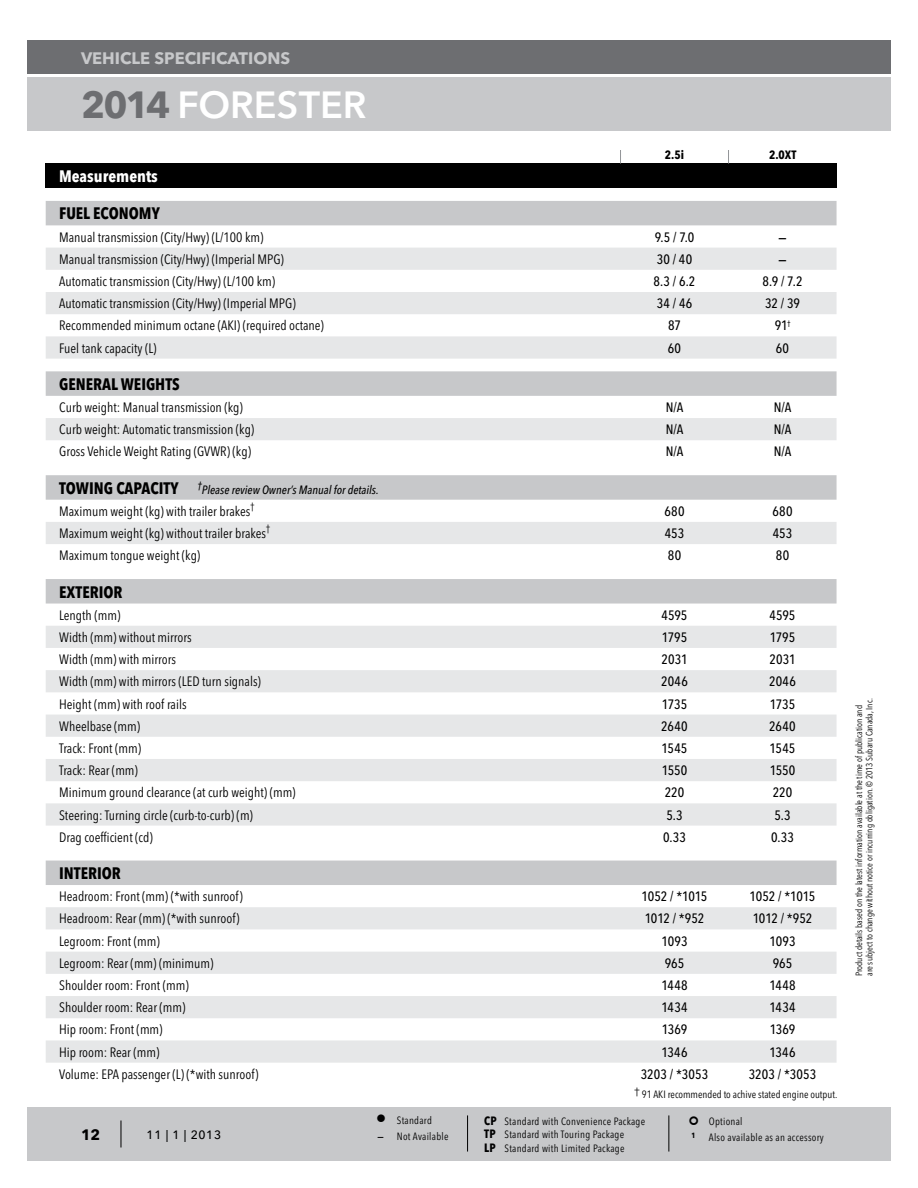
<style>
.page{position:relative;width:918px;height:1188px;background:#fff}
.page>*{position:absolute;margin:0;border:0;box-sizing:border-box;transform-origin:0 0}
.t1{font:600 37.5px "Avenir Next LT Pro";color:#fff}
.t2{font:700 condensed 16.5px "Avenir Next LT Pro";color:#000}
.t3{font:700 16.5px "Avenir Next LT Pro";color:#c7c8ca}
.t4{font:700 condensed 16.5px "Avenir Next LT Pro";color:#fff}
.t5{font:700 15px "Avenir Next LT Pro";color:#000}
.t6{font:condensed 13.5px "Avenir Next LT Pro";color:#000}
.t7{font:500 condensed 13.5px "Avenir Next LT Pro";letter-spacing:.005em;color:#000}
.t8{font:500 condensed 13.5px "Avenir Next LT Pro";letter-spacing:-.015em;color:#000}
.t9{font:600 13.5px "Avenir Next LT Pro";color:#000}
.t10{font:italic 500 condensed 12px "Avenir Next LT Pro";color:#000}
.t11{font:500 12px "Avenir Next LT Pro";letter-spacing:.05em;color:#000}
.t12{font:700 condensed 12px "Avenir Next LT Pro";color:#000}
.t13{font:condensed 10.5px/13.5px "Avenir Next LT Pro";letter-spacing:.025em;color:#000}
.t14{font:condensed 10.5px "Avenir Next LT Pro";color:#000}
.t15{font:condensed 9px/10.5px "Avenir Next LT Pro";color:#000}
.t16{font:700 condensed 7.5px "Avenir Next LT Pro";color:#000}
.s1{font-weight:700;color:#6d6e71}
.s2{font-weight:700;font-style:normal;font-size:16.5px}
.s3{font-weight:600;font-stretch:normal}
.s4{font-weight:700;font-size:12px}
</style>
<div class="page">
<div style="left:27px;top:40px;width:864px;height:34px;background:#6d6e71"></div>
<div style="left:27px;top:77px;width:864px;height:54px;background:#c7c8ca"></div>
<div style="left:27px;top:1107px;width:864px;height:54px;background:#c7c8ca"></div>
<svg style="left:121px;top:1120px;width:1px;height:28px"></svg>
<div style="left:46px;top:164px;width:791px;height:24px;background:#000"></div>
<hr style="left:46px;top:163px;width:791px;height:1px;background:#000">
<div style="left:46px;top:201px;width:791px;height:24px;background:#c7c8ca"></div>
<svg style="left:46px;top:248px;width:791px;height:111px;fill:#e6e7e8"></svg>
<div style="left:46px;top:371px;width:791px;height:25px;background:#c7c8ca"></div>
<div style="left:46px;top:418px;width:791px;height:22px;background:#e6e7e8"></div>
<svg style="left:46px;top:475px;width:791px;height:25px;background:#c8c9cb"></svg>
<div style="left:46px;top:522px;width:791px;height:22px;background:#e6e7e8"></div>
<div style="left:46px;top:579px;width:791px;height:25px;background:#c7c8ca"></div>
<svg style="left:46px;top:626px;width:791px;height:200px;fill:#e6e7e8"></svg>
<div style="left:46px;top:861px;width:791px;height:24px;background:#c7c8ca"></div>
<svg style="left:46px;top:907px;width:791px;height:156px;fill:#e6e7e8"></svg>
<svg style="left:620px;top:150px;width:1px;height:14px"></svg>
<svg style="left:728px;top:150px;width:1px;height:14px"></svg>
<hr style="left:467px;top:1115px;width:1px;height:37px;background:#000">
<hr style="left:668px;top:1115px;width:1px;height:37px;background:#000">
<p class="t3" style="left:81px;top:48px;width:211px">VEHICLE SPECIFICATIONS</p>
<h1 class="t1" style="left:81px;top:82px;width:287px"><span class="s1">2014</span> FORESTER</h1>
<p class="t12" style="left:665px;top:148px;width:21px">2.5i</p>
<p class="t12" style="left:769px;top:148px;width:29px">2.0XT</p>
<p class="t4" style="left:59px;top:166px;width:100px">Measurements</p>
<p class="t2" style="left:59px;top:203px;width:102px">FUEL ECONOMY</p>
<p class="t6" style="left:59px;top:229px;width:206px">Manual transmission (City/Hwy) (L/100 km)</p>
<p class="t7" style="left:655px;top:229px;width:41px">9.5 / 7.0</p>
<p class="t9" style="left:778px;top:229px;width:10px">—</p>
<p class="t6" style="left:59px;top:251px;width:226px">Manual transmission (City/Hwy) (Imperial MPG)</p>
<p class="t7" style="left:657px;top:251px;width:37px">30 / 40</p>
<p class="t9" style="left:778px;top:251px;width:10px">—</p>
<p class="t6" style="left:59px;top:273px;width:217px">Automatic transmission (City/Hwy) (L/100 km)</p>
<p class="t7" style="left:654px;top:273px;width:43px">8.3 / 6.2</p>
<p class="t7" style="left:763px;top:273px;width:41px">8.9 / 7.2</p>
<p class="t6" style="left:59px;top:295px;width:238px">Automatic transmission (City/Hwy) (Imperial MPG)</p>
<p class="t7" style="left:657px;top:295px;width:37px">34 / 46</p>
<p class="t7" style="left:765px;top:295px;width:37px">32 / 39</p>
<p class="t6" style="left:59px;top:318px;width:266px">Recommended minimum octane (AKI) (required octane)</p>
<p class="t7" style="left:668px;top:318px;width:14px">87</p>
<p class="t7" style="left:775px;top:318px;width:17px">91<sup>†</sup></p>
<p class="t6" style="left:59px;top:340px;width:99px">Fuel tank capacity (L)</p>
<p class="t7" style="left:668px;top:340px;width:15px">60</p>
<p class="t7" style="left:776px;top:340px;width:15px">60</p>
<p class="t2" style="left:59px;top:374px;width:122px">GENERAL WEIGHTS</p>
<p class="t6" style="left:59px;top:399px;width:185px">Curb weight: Manual transmission (kg)</p>
<p class="t7" style="left:666px;top:399px;width:19px">N/A</p>
<p class="t7" style="left:774px;top:399px;width:19px">N/A</p>
<p class="t6" style="left:59px;top:421px;width:197px">Curb weight: Automatic transmission (kg)</p>
<p class="t7" style="left:666px;top:421px;width:19px">N/A</p>
<p class="t7" style="left:774px;top:421px;width:19px">N/A</p>
<p class="t6" style="left:59px;top:444px;width:193px">Gross Vehicle Weight Rating (GVWR) (kg)</p>
<p class="t7" style="left:666px;top:444px;width:19px">N/A</p>
<p class="t7" style="left:774px;top:444px;width:19px">N/A</p>
<p class="t10" style="left:59px;top:482px;width:321px"><span class="s2">TOWING CAPACITY</span> <sup>†</sup>Please review Owner’s Manual for details.</p>
<p class="t6" style="left:59px;top:503px;width:197px">Maximum weight (kg) with trailer brakes<sup>†</sup></p>
<p class="t7" style="left:665px;top:503px;width:21px">680</p>
<p class="t7" style="left:773px;top:503px;width:21px">680</p>
<p class="t6" style="left:59px;top:525px;width:212px">Maximum weight (kg) without trailer brakes<sup>†</sup></p>
<p class="t7" style="left:665px;top:525px;width:21px">453</p>
<p class="t7" style="left:773px;top:525px;width:21px">453</p>
<p class="t6" style="left:59px;top:547px;width:143px">Maximum tongue weight (kg)</p>
<p class="t7" style="left:668px;top:547px;width:15px">80</p>
<p class="t7" style="left:776px;top:547px;width:15px">80</p>
<p class="t2" style="left:59px;top:582px;width:65px">EXTERIOR</p>
<p class="t6" style="left:59px;top:607px;width:63px">Length (mm)</p>
<p class="t7" style="left:662px;top:607px;width:27px">4595</p>
<p class="t7" style="left:770px;top:607px;width:27px">4595</p>
<p class="t6" style="left:59px;top:629px;width:134px">Width (mm) without mirrors</p>
<p class="t7" style="left:662px;top:629px;width:27px">1795</p>
<p class="t7" style="left:770px;top:629px;width:27px">1795</p>
<p class="t6" style="left:59px;top:651px;width:118px">Width (mm) with mirrors</p>
<p class="t7" style="left:662px;top:651px;width:28px">2031</p>
<p class="t7" style="left:770px;top:651px;width:28px">2031</p>
<p class="t6" style="left:59px;top:673px;width:203px">Width (mm) with mirrors (LED turn signals)</p>
<p class="t7" style="left:661px;top:673px;width:28px">2046</p>
<p class="t7" style="left:769px;top:673px;width:28px">2046</p>
<p class="t6" style="left:59px;top:696px;width:129px">Height (mm) with roof rails</p>
<p class="t7" style="left:662px;top:696px;width:27px">1735</p>
<p class="t7" style="left:770px;top:696px;width:27px">1735</p>
<p class="t6" style="left:59px;top:718px;width:83px">Wheelbase (mm)</p>
<p class="t7" style="left:661px;top:718px;width:28px">2640</p>
<p class="t7" style="left:769px;top:718px;width:28px">2640</p>
<p class="t6" style="left:59px;top:740px;width:83px">Track: Front (mm)</p>
<p class="t7" style="left:662px;top:740px;width:27px">1545</p>
<p class="t7" style="left:770px;top:740px;width:27px">1545</p>
<p class="t6" style="left:59px;top:762px;width:80px">Track: Rear (mm)</p>
<p class="t7" style="left:662px;top:762px;width:27px">1550</p>
<p class="t7" style="left:770px;top:762px;width:27px">1550</p>
<p class="t6" style="left:59px;top:785px;width:238px">Minimum ground clearance (at curb weight) (mm)</p>
<p class="t7" style="left:665px;top:785px;width:21px">220</p>
<p class="t7" style="left:773px;top:785px;width:21px">220</p>
<p class="t6" style="left:59px;top:807px;width:195px">Steering: Turning circle (curb-to-curb) (m)</p>
<p class="t7" style="left:666px;top:807px;width:18px">5.3</p>
<p class="t7" style="left:774px;top:807px;width:18px">5.3</p>
<p class="t6" style="left:59px;top:829px;width:95px">Drag coefficient (cd)</p>
<p class="t7" style="left:663px;top:829px;width:24px">0.33</p>
<p class="t7" style="left:771px;top:829px;width:24px">0.33</p>
<p class="t2" style="left:59px;top:863px;width:63px">INTERIOR</p>
<p class="t6" style="left:59px;top:888px;width:185px">Headroom: Front (mm) (*with sunroof)</p>
<p class="t8" style="left:642px;top:888px;width:67px">1052 / *1015</p>
<p class="t8" style="left:750px;top:888px;width:67px">1052 / *1015</p>
<p class="t6" style="left:59px;top:911px;width:182px">Headroom: Rear (mm) (*with sunroof)</p>
<p class="t7" style="left:645px;top:911px;width:61px">1012 / *952</p>
<p class="t7" style="left:753px;top:911px;width:61px">1012 / *952</p>
<p class="t6" style="left:59px;top:933px;width:102px">Legroom: Front (mm)</p>
<p class="t7" style="left:662px;top:933px;width:28px">1093</p>
<p class="t7" style="left:770px;top:933px;width:28px">1093</p>
<p class="t6" style="left:59px;top:955px;width:156px">Legroom: Rear (mm) (minimum)</p>
<p class="t7" style="left:665px;top:955px;width:21px">965</p>
<p class="t7" style="left:773px;top:955px;width:21px">965</p>
<p class="t6" style="left:59px;top:977px;width:131px">Shoulder room: Front (mm)</p>
<p class="t7" style="left:661px;top:977px;width:28px">1448</p>
<p class="t7" style="left:769px;top:977px;width:28px">1448</p>
<p class="t6" style="left:59px;top:999px;width:128px">Shoulder room: Rear (mm)</p>
<p class="t7" style="left:662px;top:999px;width:28px">1434</p>
<p class="t7" style="left:770px;top:999px;width:28px">1434</p>
<p class="t6" style="left:59px;top:1022px;width:105px">Hip room: Front (mm)</p>
<p class="t7" style="left:662px;top:1022px;width:27px">1369</p>
<p class="t7" style="left:770px;top:1022px;width:27px">1369</p>
<p class="t6" style="left:59px;top:1044px;width:102px">Hip room: Rear (mm)</p>
<p class="t7" style="left:661px;top:1044px;width:28px">1346</p>
<p class="t7" style="left:769px;top:1044px;width:28px">1346</p>
<p class="t6" style="left:59px;top:1066px;width:201px">Volume: EPA passenger (L) (*with sunroof)</p>
<p class="t7" style="left:641px;top:1066px;width:69px">3203 / *3053</p>
<p class="t7" style="left:749px;top:1066px;width:69px">3203 / *3053</p>
<p class="t5" style="left:81px;top:1125px;width:21px">12</p>
<p class="t11" style="left:147px;top:1127px;width:76px">11 | 1 | 2013</p>
<p class="t13" style="left:397px;top:1113px;width:36px">Standard</p>
<p class="t13" style="left:378px;top:1130px;width:73px"><span class="s3">—</span> Not Available</p>
<p class="t14" style="left:634px;top:1087px;width:205px"><sup>†</sup> 91 AKI recommended to achive stated engine output.</p>
<p class="t13" style="left:484px;top:1114px;width:163px"><span class="s4">CP</span> Standard with Convenience Package<br><span class="s4">TP</span> Standard with Touring Package<br><span class="s4">LP</span> Standard with Limited Package</p>
<p class="t13" style="left:709px;top:1114px;width:35px">Optional</p>
<p class="t16" style="left:692px;top:1131px;width:5px">1</p>
<p class="t13" style="left:709px;top:1131px;width:116px">Also available as an accessory</p>
<p class="t15" style="left:854px;top:976px;width:279px;rotate:-90deg">Product details based on the latest information available at the time of publication and are subject to change without notice or incurring obligation. © 2013 Subaru Canada, Inc.</p>
</div>
